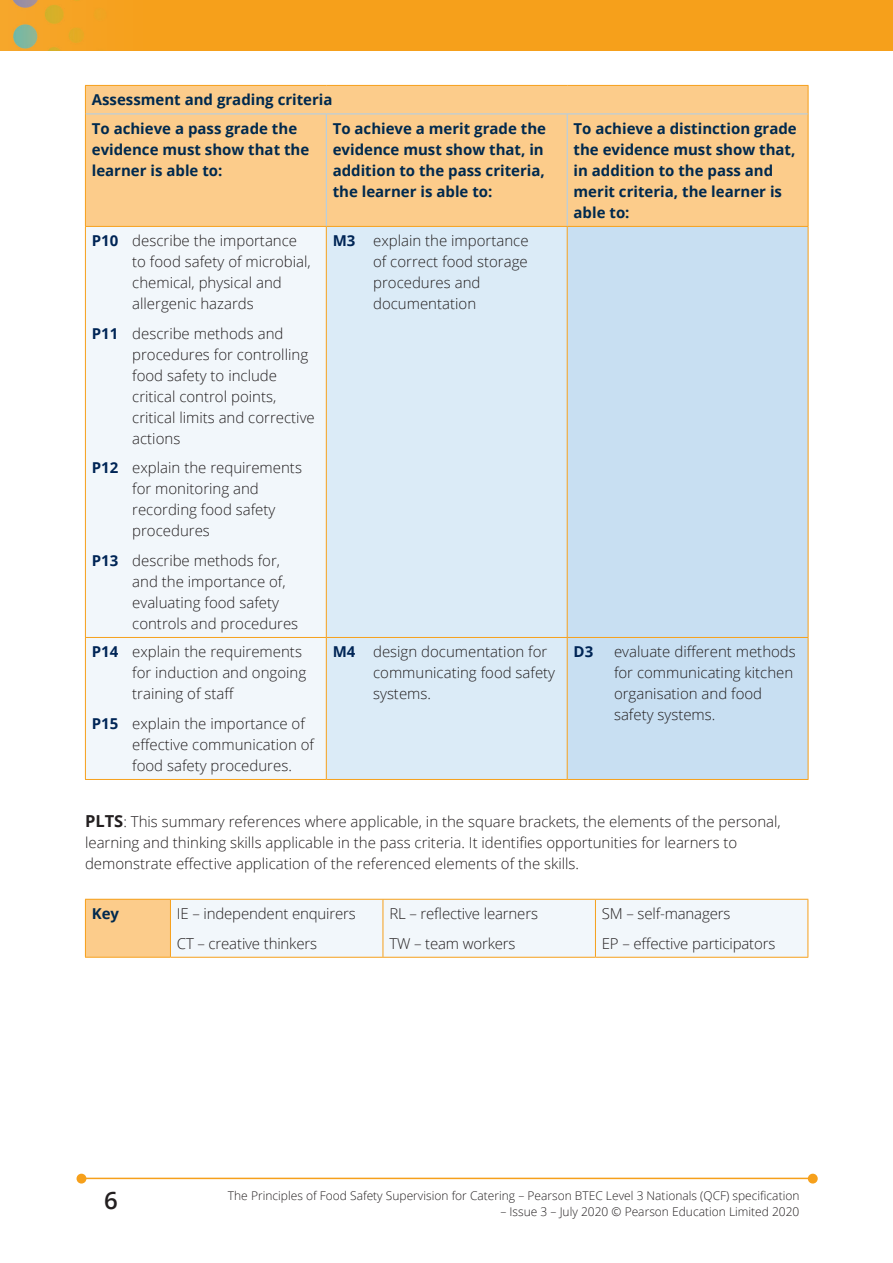
<style>
.page{position:relative;width:893px;height:1263px;background:#fff}
.page>*{position:absolute;margin:0;border:0;box-sizing:border-box;transform-origin:0 0}
.t1{font:600 24px "Open Sans";color:#231f20}
.table_text-indented{font:300 15px/21px "Open Sans";color:#231f20}
.table_head{font:700 15px/21px "Open Sans";color:#00294e}
.text{font:300 15px/21px "Open Sans";color:#231f20}
.table_text{font:300 15px "Open Sans";letter-spacing:-.01em;color:#231f20}
.table_text-indented-2{font:700 15px "Open Sans";color:#002556}
.t2{font:300 12px "Open Sans";color:#231f20}
.s1{font-weight:700;color:#002556}
.s2{font-weight:700;font-size:16.5px}
</style>
<div class="page">
<img style="left:0;top:0;width:893px;height:51px">
<hr style="left:82px;top:1178px;width:728px;height:1px;background:#f6a01b">
<div style="left:809px;top:1174px;width:8px;height:9px;background:#f6a01b;border-radius:50%"></div>
<div style="left:808px;top:1174px;width:10px;height:9px;border:2px solid #f6a01b;border-radius:50%"></div>
<div style="left:77px;top:1174px;width:9px;height:9px;background:#f6a01b;border-radius:50%"></div>
<div style="left:77px;top:1174px;width:9px;height:9px;border:2px solid #f6a01b;border-radius:50%"></div>
<div style="left:86px;top:86px;width:722px;height:140px;background:#fccc8b"></div>
<div style="left:86px;top:227px;width:240px;height:552px;background:#f2f7fb"></div>
<div style="left:327px;top:227px;width:240px;height:552px;background:#dbebf7"></div>
<div style="left:568px;top:227px;width:240px;height:552px;background:#c8dff2"></div>
<svg style="left:85px;top:86px;width:1px;height:28px"></svg>
<svg style="left:808px;top:86px;width:1px;height:28px"></svg>
<hr style="left:85px;top:85px;width:241px;height:1px;background:#f6a01b">
<hr style="left:326px;top:85px;width:241px;height:1px;background:#f6a01b">
<hr style="left:567px;top:85px;width:241px;height:1px;background:#f6a01b">
<hr style="left:85px;top:114px;width:1px;height:112px;background:#f6a01b">
<hr style="left:86px;top:114px;width:240px;height:1px;background:#accfed">
<hr style="left:326px;top:114px;width:1px;height:112px;background:#accfed">
<hr style="left:326px;top:114px;width:241px;height:1px;background:#accfed">
<hr style="left:567px;top:114px;width:1px;height:112px;background:#accfed">
<hr style="left:808px;top:114px;width:1px;height:112px;background:#f6a01b">
<hr style="left:567px;top:114px;width:241px;height:1px;background:#accfed">
<hr style="left:85px;top:226px;width:241px;height:1px;background:#f6a01b">
<hr style="left:326px;top:226px;width:241px;height:1px;background:#f6a01b">
<hr style="left:567px;top:226px;width:241px;height:1px;background:#f6a01b">
<hr style="left:326px;top:227px;width:1px;height:410px;background:#f6a01b">
<hr style="left:567px;top:227px;width:1px;height:410px;background:#f6a01b">
<hr style="left:85px;top:227px;width:1px;height:410px;background:#f6a01b">
<hr style="left:808px;top:227px;width:1px;height:410px;background:#f6a01b">
<hr style="left:326px;top:638px;width:1px;height:141px;background:#f6a01b">
<hr style="left:567px;top:638px;width:1px;height:141px;background:#f6a01b">
<hr style="left:85px;top:779px;width:241px;height:1px;background:#f6a01b">
<hr style="left:326px;top:779px;width:241px;height:1px;background:#f6a01b">
<hr style="left:567px;top:779px;width:241px;height:1px;background:#f6a01b">
<hr style="left:85px;top:638px;width:1px;height:141px;background:#f6a01b">
<hr style="left:808px;top:638px;width:1px;height:141px;background:#f6a01b">
<hr style="left:85px;top:637px;width:241px;height:1px;background:#f6a01b">
<hr style="left:326px;top:637px;width:241px;height:1px;background:#f6a01b">
<hr style="left:567px;top:637px;width:241px;height:1px;background:#f6a01b">
<div style="left:85px;top:899px;width:85px;height:58px;background:#fccc8b"></div>
<div style="left:171px;top:900px;width:636px;height:57px;background:#f2f7fb"></div>
<hr style="left:85px;top:957px;width:85px;height:1px;background:#f6a01b">
<hr style="left:85px;top:900px;width:1px;height:57px;background:#f6a01b">
<hr style="left:85px;top:899px;width:85px;height:1px;background:#f6a01b">
<hr style="left:170px;top:957px;width:213px;height:1px;background:#f6a01b">
<hr style="left:383px;top:957px;width:212px;height:1px;background:#f6a01b">
<hr style="left:595px;top:957px;width:213px;height:1px;background:#f6a01b">
<hr style="left:170px;top:900px;width:1px;height:57px;background:#f6a01b">
<hr style="left:383px;top:900px;width:1px;height:57px;background:#f6a01b">
<hr style="left:595px;top:900px;width:1px;height:57px;background:#f6a01b">
<hr style="left:807px;top:900px;width:1px;height:57px;background:#f6a01b">
<hr style="left:170px;top:899px;width:213px;height:1px;background:#f6a01b">
<hr style="left:383px;top:899px;width:212px;height:1px;background:#f6a01b">
<hr style="left:595px;top:899px;width:213px;height:1px;background:#f6a01b">
<p class="table_head" style="left:92px;top:89px;width:242px">Assessment and grading criteria</p>
<p class="table_head" style="left:92px;top:118px;width:219px">To achieve a pass grade the evidence must show that the learner is able to:</p>
<p class="table_head" style="left:333px;top:118px;width:215px">To achieve a merit grade the evidence must show that, in addition to the pass criteria, the learner is able to:</p>
<p class="table_head" style="left:574px;top:118px;width:225px">To achieve a distinction grade the evidence must show that, in addition to the pass and merit criteria, the learner is able to:</p>
<p class="table_text-indented" style="left:132px;top:230px;width:180px;text-indent:-40px"><span class="s1">P10</span> describe the importance to food safety of microbial, chemical, physical and allergenic hazards</p>
<p class="table_text-indented" style="left:132px;top:323px;width:184px;text-indent:-40px"><span class="s1">P11</span> describe methods and procedures for controlling food safety to include critical control points, critical limits and corrective actions</p>
<p class="table_text-indented" style="left:132px;top:457px;width:171px;text-indent:-40px"><span class="s1">P12</span> explain the requirements for monitoring and recording food safety procedures</p>
<p class="table_text-indented" style="left:132px;top:550px;width:168px;text-indent:-40px"><span class="s1">P13</span> describe methods for, and the importance of, evaluating food safety controls and procedures</p>
<p class="table_text-indented" style="left:373px;top:230px;width:157px;text-indent:-40px"><span class="s1">M3</span> explain the importance of correct food storage procedures and documentation</p>
<p class="table_text-indented" style="left:132px;top:641px;width:176px;text-indent:-40px"><span class="s1">P14</span> explain the requirements for induction and ongoing training of staff</p>
<p class="table_text-indented" style="left:132px;top:713px;width:183px;text-indent:-40px"><span class="s1">P15</span> explain the importance of effective communication of food safety procedures.</p>
<p class="table_text-indented" style="left:373px;top:641px;width:184px;text-indent:-40px"><span class="s1">M4</span> design documentation for communicating food safety systems.</p>
<p class="table_text-indented-2" style="left:574px;top:641px;width:21px">D3</p>
<p class="table_text-indented" style="left:614px;top:641px;width:183px">evaluate different methods for communicating kitchen organisation and food safety systems.</p>
<p class="text" style="left:85px;top:810px;width:697px"><span class="s2">PLTS</span>: This summary references where applicable, in the square brackets, the elements of the personal, learning and thinking skills applicable in the pass criteria. It identifies opportunities for learners to demonstrate effective application of the referenced elements of the skills.</p>
<p class="table_head" style="left:92px;top:903px;width:29px">Key</p>
<p class="table_text" style="left:177px;top:903px;width:181px">IE – independent enquirers</p>
<p class="table_text" style="left:177px;top:933px;width:142px">CT – creative thinkers</p>
<p class="table_text" style="left:389px;top:903px;width:150px">RL – reflective learners</p>
<p class="table_text" style="left:389px;top:933px;width:128px">TW – team workers</p>
<p class="table_text" style="left:602px;top:903px;width:130px">SM – self-managers</p>
<p class="table_text" style="left:602px;top:933px;width:175px">EP – effective participators</p>
<h1 class="t1" style="left:104px;top:1184px;width:15px">6</h1>
<p class="t2" style="left:228px;top:1187px;width:573px">The Principles of Food Safety Supervision for Catering – Pearson BTEC Level 3 Nationals (QCF) specification</p>
<p class="t2" style="left:500px;top:1204px;width:301px">– Issue 3 – July 2020 © Pearson Education Limited 2020</p>
</div>
